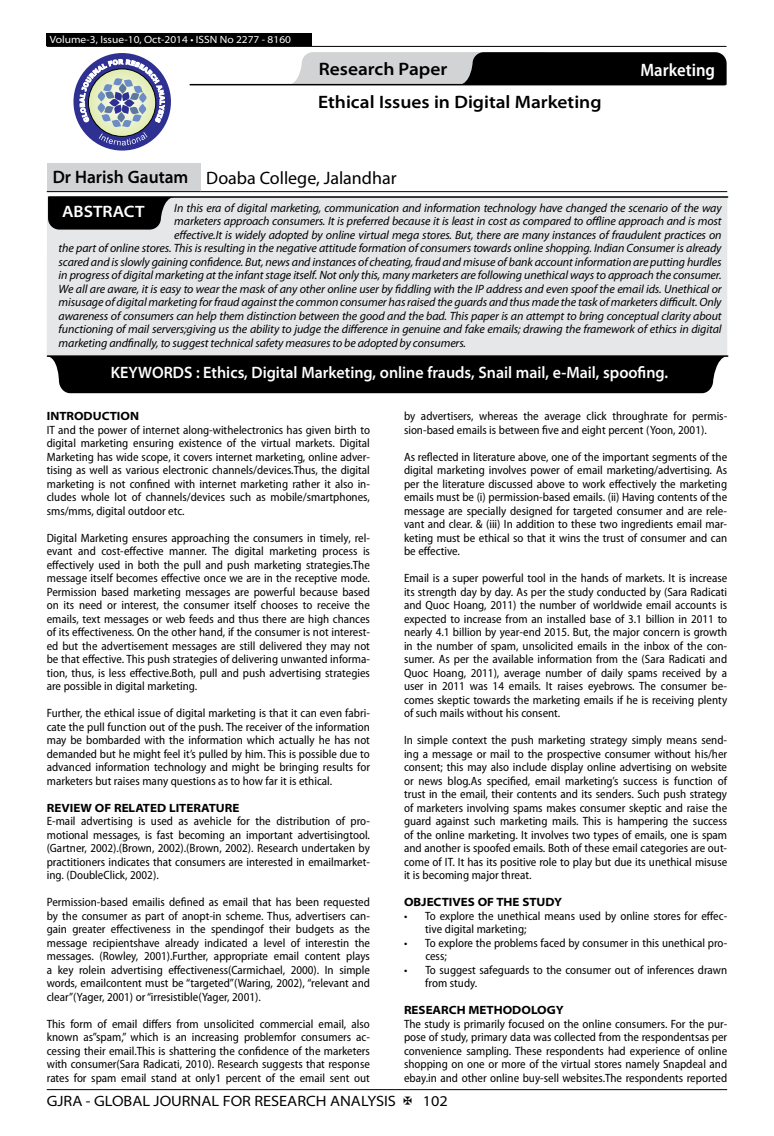
<style>
.page{position:relative;width:774px;height:1136px;background:#fff}
.page>*{position:absolute;margin:0;border:0;box-sizing:border-box;transform-origin:0 0}
.t1{font:600 semi-expanded 18px/32.8px "Myriad Pro";color:#000}
.t2{font:18px "Myriad Pro";color:#000}
.t3{font:600 semi-condensed 18px "Myriad Pro";color:#fff}
.t4{font:600 semi-expanded 16.5px "Myriad Pro";color:#fff;scale:.9 1}
.t5{font:600 semi-expanded 16.5px "Myriad Pro";color:#fff}
.t6{font:semi-expanded 15px "Myriad Pro";color:#000}
.t7{font:semi-condensed 12px/13.5px "Myriad Pro";color:#000;text-align:justify}
.t8{font:italic 12px "Myriad Pro";letter-spacing:-.01em;color:#000}
.t9{font:700 semi-expanded 12px "Myriad Pro";color:#000}
.t10{font:semi-expanded 10.5px "Myriad Pro";color:#fff}
.s1{font-weight:600;font-stretch:semi-expanded}
</style>
<div class="page">
<hr style="left:47px;top:1089px;width:680px;height:1px;background:#000">
<div style="left:47px;top:33px;width:265px;height:13px;background:#000"></div>
<hr style="left:47px;top:46px;width:679px;height:1px;background:#000">
<svg style="left:288px;top:52px;width:439px;height:33px;background:#5a5a5b"></svg>
<hr style="left:190px;top:84px;width:535px;height:1px;background:#000">
<div style="left:73px;top:53px;width:98px;height:97px;background:#2e3092;border-radius:50%"></div>
<svg style="left:80px;top:59px;width:85px;height:86px"></svg>
<div style="left:47px;top:164px;width:153px;height:28px;background:#d1d3d4"></div>
<hr style="left:47px;top:191px;width:153px;height:1px;background:#000">
<hr style="left:200px;top:191px;width:527px;height:1px;background:#000">
<div style="left:47px;top:196px;width:680px;height:160px;background:#e6e7e8"></div>
<hr style="left:49px;top:196px;width:679px;height:2px;background:#000">
<svg style="left:48px;top:197px;width:126px;height:32px;background:#161616"></svg>
<hr style="left:47px;top:355px;width:681px;height:2px;background:#000">
<svg style="left:47px;top:356px;width:680px;height:37px"></svg>
<div style="left:72px;top:365px;width:635px;height:26px;background:#000"></div>
<p class="t10" style="left:50px;top:34px;width:243px">Volume-3, Issue-10, Oct-2014 • ISSN No 2277 - 8160</p>
<h1 class="t1" style="left:318px;top:53px;width:285px">Research Paper<br>Ethical Issues in Digital Marketing</h1>
<h1 class="t3" style="left:640px;top:60px;width:76px">Marketing</h1>
<h1 class="t2" style="left:53px;top:168px;width:345px"><span class="s1">Dr Harish Gautam</span> Doaba College, Jalandhar</h1>
<p class="t8" style="left:174px;top:201px;width:549px">In this era of digital marketing, communication and information technology have changed the scenario of the way</p>
<p class="t8" style="left:174px;top:215px;width:549px">marketers approach consumers. It is preferred because it is least in cost as compared to offline approach and is most</p>
<p class="t8" style="left:174px;top:228px;width:549px">effective.It is widely adopted by online virtual mega stores. But, there are many instances of fraudulent practices on</p>
<p class="t8" style="left:59px;top:242px;width:664px">the part of online stores. This is resulting in the negative attitude formation of consumers towards online shopping. Indian Consumer is already</p>
<p class="t8" style="left:59px;top:255px;width:664px">scared and is slowly gaining confidence. But, news and instances of cheating, fraud and misuse of bank account information are putting hurdles</p>
<p class="t8" style="left:59px;top:269px;width:664px">in progress of digital marketing at the infant stage itself. Not only this, many marketers are following unethical ways to approach the consumer.</p>
<p class="t8" style="left:59px;top:282px;width:665px">We all are aware, it is easy to wear the mask of any other online user by fiddling with the IP address and even spoof the email ids. Unethical or</p>
<p class="t8" style="left:59px;top:296px;width:664px">misusage of digital marketing for fraud against the common consumer has raised the guards and thus made the task of marketers difficult. Only</p>
<p class="t8" style="left:59px;top:309px;width:664px">awareness of consumers can help them distinction between the good and the bad. This paper is an attempt to bring conceptual clarity about</p>
<p class="t8" style="left:59px;top:323px;width:664px">functioning of mail servers;giving us the ability to judge the difference in genuine and fake emails; drawing the framework of ethics in digital</p>
<p class="t8" style="left:59px;top:336px;width:409px">marketing andfinally, to suggest technical safety measures to be adopted by consumers.</p>
<h2 class="t5" style="left:62px;top:203px;width:84px">ABSTRACT</h2>
<h2 class="t4" style="left:111px;top:363px;width:621px">KEYWORDS : Ethics, Digital Marketing, online frauds, Snail mail, e-Mail, spoofing.</h2>
<p class="t9" style="left:47px;top:409px;width:94px">INTRODUCTION</p>
<p class="t7" style="left:47px;top:423px;width:325px">IT and the power of internet along-withelectronics has given birth to digital marketing ensuring existence of the virtual markets. Digital Marketing has wide scope, it covers internet marketing, online adver&shy;tising as well as various electronic channels/devices.Thus, the digital marketing is not confined with internet marketing rather it also in&shy;cludes whole lot of channels/devices such as mobile/smartphones, sms/mms, digital outdoor etc.</p>
<p class="t7" style="left:47px;top:531px;width:325px">Digital Marketing ensures approaching the consumers in timely, rel&shy;evant and cost-effective manner. The digital marketing process is effectively used in both the pull and push marketing strategies.The message itself becomes effective once we are in the receptive mode.<br>Permission based marketing messages are powerful because based on its need or interest, the consumer itself chooses to receive the emails, text messages or web feeds and thus there are high chances of its effectiveness. On the other hand, if the consumer is not interest&shy;ed but the advertisement messages are still delivered they may not be that effective. This push strategies of delivering unwanted informa&shy;tion, thus, is less effective.Both, pull and push advertising strategies are possible in digital marketing.</p>
<p class="t7" style="left:47px;top:706px;width:325px">Further, the ethical issue of digital marketing is that it can even fabri&shy;cate the pull function out of the push. The receiver of the information may be bombarded with the information which actually he has not demanded but he might feel it’s pulled by him. This is possible due to advanced information technology and might be bringing results for marketers but raises many questions as to how far it is ethical.</p>
<p class="t9" style="left:47px;top:800px;width:194px">REVIEW OF RELATED LITERATURE</p>
<p class="t7" style="left:47px;top:814px;width:325px">E-mail advertising is used as avehicle for the distribution of pro&shy;motional messages, is fast becoming an important advertisingtool. (Gartner, 2002).(Brown, 2002).(Brown, 2002). Research undertaken by practitioners indicates that consumers are interested in emailmarket&shy;ing. (DoubleClick, 2002).</p>
<p class="t7" style="left:47px;top:895px;width:325px">Permission-based emailis defined as email that has been requested by the consumer as part of anopt-in scheme. Thus, advertisers can&shy;gain greater effectiveness in the spendingof their budgets as the message recipientshave already indicated a level of interestin the messages. (Rowley, 2001).Further, appropriate email content plays a key rolein advertising effectiveness(Carmichael, 2000). In simple words, emailcontent must be “targeted”(Waring, 2002), “relevant and clear”(Yager, 2001) or “irresistible(Yager, 2001).</p>
<p class="t7" style="left:47px;top:1017px;width:325px">This form of email differs from unsolicited commercial email, also known as”spam,” which is an increasing problemfor consumers ac&shy;cessing their email.This is shattering the confidence of the marketers with consumer(Sara Radicati, 2010). Research suggests that response rates for spam email stand at only1 percent of the email sent out</p>
<p class="t7" style="left:404px;top:409px;width:325px">by advertisers, whereas the average click throughrate for permis&shy;sion-based emails is between five and eight percent (Yoon, 2001).</p>
<p class="t7" style="left:404px;top:450px;width:325px">As reflected in literature above, one of the important segments of the digital marketing involves power of email marketing/advertising. As per the literature discussed above to work effectively the marketing emails must be (i) permission-based emails. (ii) Having contents of the message are specially designed for targeted consumer and are rele&shy;vant and clear. &amp; (iii) In addition to these two ingredients email mar&shy;keting must be ethical so that it wins the trust of consumer and can be effective.</p>
<p class="t7" style="left:404px;top:571px;width:325px">Email is a super powerful tool in the hands of markets. It is increase its strength day by day. As per the study conducted by (Sara Radicati and Quoc Hoang, 2011) the number of worldwide email accounts is expected to increase from an installed base of 3.1 billion in 2011 to nearly 4.1 billion by year-end 2015. But, the major concern is growth in the number of spam, unsolicited emails in the inbox of the con&shy;sumer. As per the available information from the (Sara Radicati and Quoc Hoang, 2011), average number of daily spams received by a user in 2011 was 14 emails. It raises eyebrows. The consumer be&shy;comes skeptic towards the marketing emails if he is receiving plenty of such mails without his consent.</p>
<p class="t7" style="left:404px;top:733px;width:325px">In simple context the push marketing strategy simply means send&shy;ing a message or mail to the prospective consumer without his/her consent; this may also include display online advertising on website or news blog.As specified, email marketing’s success is function of trust in the email, their contents and its senders. Such push strategy of marketers involving spams makes consumer skeptic and raise the guard against such marketing mails. This is hampering the success of the online marketing. It involves two types of emails, one is spam and another is spoofed emails. Both of these email categories are out&shy;come of IT. It has its positive role to play but due its unethical misuse it is becoming major threat.</p>
<p class="t9" style="left:404px;top:895px;width:160px">OBJECTIVES OF THE STUDY</p>
<p class="t7" style="left:425px;top:909px;width:303px;text-indent:-21px">• To explore the unethical means used by online stores for effec&shy;tive digital marketing;</p>
<p class="t7" style="left:425px;top:936px;width:303px;text-indent:-21px">• To explore the problems faced by consumer in this unethical pro&shy;cess;</p>
<p class="t7" style="left:425px;top:963px;width:303px;text-indent:-21px">• To suggest safeguards to the consumer out of inferences drawn from study.</p>
<p class="t9" style="left:404px;top:1003px;width:161px">RESEARCH METHODOLOGY</p>
<p class="t7" style="left:404px;top:1017px;width:325px">The study is primarily focused on the online consumers. For the pur&shy;pose of study, primary data was collected from the respondentsas per convenience sampling. These respondents had experience of online shopping on one or more of the virtual stores namely Snapdeal and ebay.in and other online buy-sell websites.The respondents reported</p>
<p class="t6" style="left:47px;top:1092px;width:351px">GJRA - GLOBAL JOURNAL FOR RESEARCH ANALYSIS</p>
<p class="t6" style="left:423px;top:1092px;width:27px">102</p>
</div>
